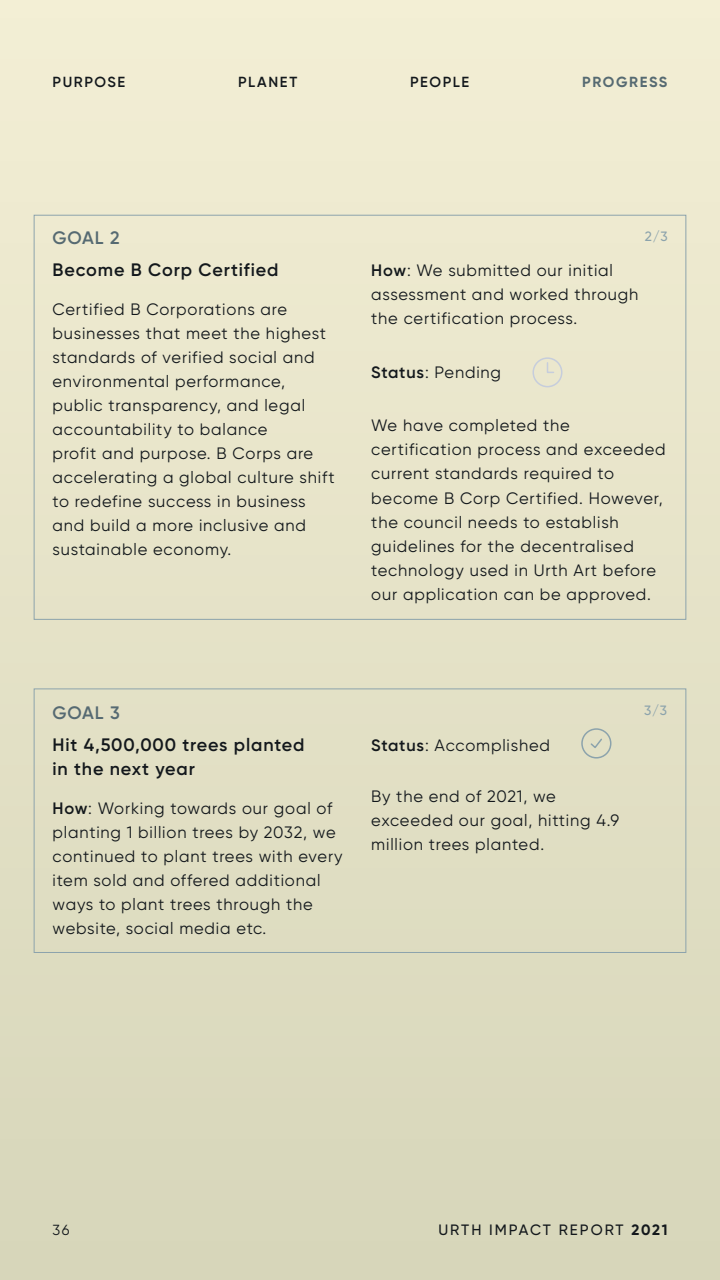
<style>
.page{position:relative;width:720px;height:1280px;background:#fff}
.page>*{position:absolute;margin:0;border:0;box-sizing:border-box;transform-origin:0 0}
.t1{font:600 18px/24px "Gilroy";letter-spacing:.05em;color:#13181c}
.t2{font:600 18px "Gilroy";letter-spacing:.05em;color:#566a72}
.t3{font:16.5px/24px "Gilroy";letter-spacing:.05em;color:#13181c}
.t4{font:500 15px "Gilroy";letter-spacing:.135em;color:#13181c}
.t5{font:600 14.62px "Gilroy";letter-spacing:.11em;color:#13181c}
.t6{font:700 14.62px "Gilroy";letter-spacing:.11em;color:#566a72}
.t7{font:14.62px "Gilroy";color:#13181c}
.t8{font:500 13.5px "Gilroy";color:#8ca3ac}
.s1{font-weight:600}
.s2{font-weight:700}
</style>
<div class="page">
<div style="left:0;top:0;width:720px;height:1280px;background:linear-gradient(to right,#e4e2c7,#e4e2c7)"></div>
<svg style="left:532px;top:356px;width:31px;height:32px"></svg>
<div style="left:34px;top:688px;width:652px;height:264px;border:1px solid #8ca3ac"></div>
<svg style="left:581px;top:727px;width:31px;height:32px"></svg>
<p class="t5" style="left:53px;top:73px;width:74px">PURPOSE</p>
<p class="t5" style="left:238px;top:73px;width:61px">PLANET</p>
<p class="t5" style="left:410px;top:73px;width:61px">PEOPLE</p>
<p class="t6" style="left:582px;top:72px;width:87px">PROGRESS</p>
<p class="t2" style="left:52px;top:227px;width:69px">GOAL 2</p>
<p class="t1" style="left:52px;top:257px;width:227px">Become B Corp Certified</p>
<p class="t3" style="left:52px;top:297px;width:284px">Certified B Corporations are businesses that meet the highest standards of verified social and environmental performance, public transparency, and legal accountability to balance<br>profit and purpose. B Corps are accelerating a global culture shift to redefine success in business and build a more inclusive and sustainable economy.</p>
<p class="t8" style="left:645px;top:228px;width:24px">2/3</p>
<p class="t3" style="left:371px;top:258px;width:269px"><span class="s1">How</span>: We submitted our initial assessment and worked through the certification process.</p>
<p class="t3" style="left:371px;top:360px;width:131px"><span class="s1">Status</span>: Pending</p>
<p class="t3" style="left:371px;top:413px;width:296px">We have completed the certification process and exceeded current standards required to become B Corp Certified. However, the council needs to establish guidelines for the decentralised technology used in Urth Art before our application can be approved.</p>
<p class="t2" style="left:52px;top:701px;width:69px">GOAL 3</p>
<p class="t1" style="left:52px;top:732px;width:254px">Hit 4,500,000 trees planted in the next year</p>
<p class="t3" style="left:52px;top:795px;width:292px"><span class="s1">How</span>: Working towards our goal of planting 1 billion trees by 2032, we continued to plant trees with every item sold and offered additional ways to plant trees through the website, social media etc.</p>
<p class="t3" style="left:371px;top:733px;width:180px"><span class="s1">Status</span>: Accomplished</p>
<p class="t3" style="left:371px;top:784px;width:249px">By the end of 2021, we exceeded our goal, hitting 4.9 million trees planted.</p>
<p class="t8" style="left:644px;top:702px;width:24px">3/3</p>
<p class="t7" style="left:52px;top:1221px;width:18px">36</p>
<p class="t4" style="left:438px;top:1220px;width:231px">URTH IMPACT REPORT <span class="s2">2021</span></p>
</div>
